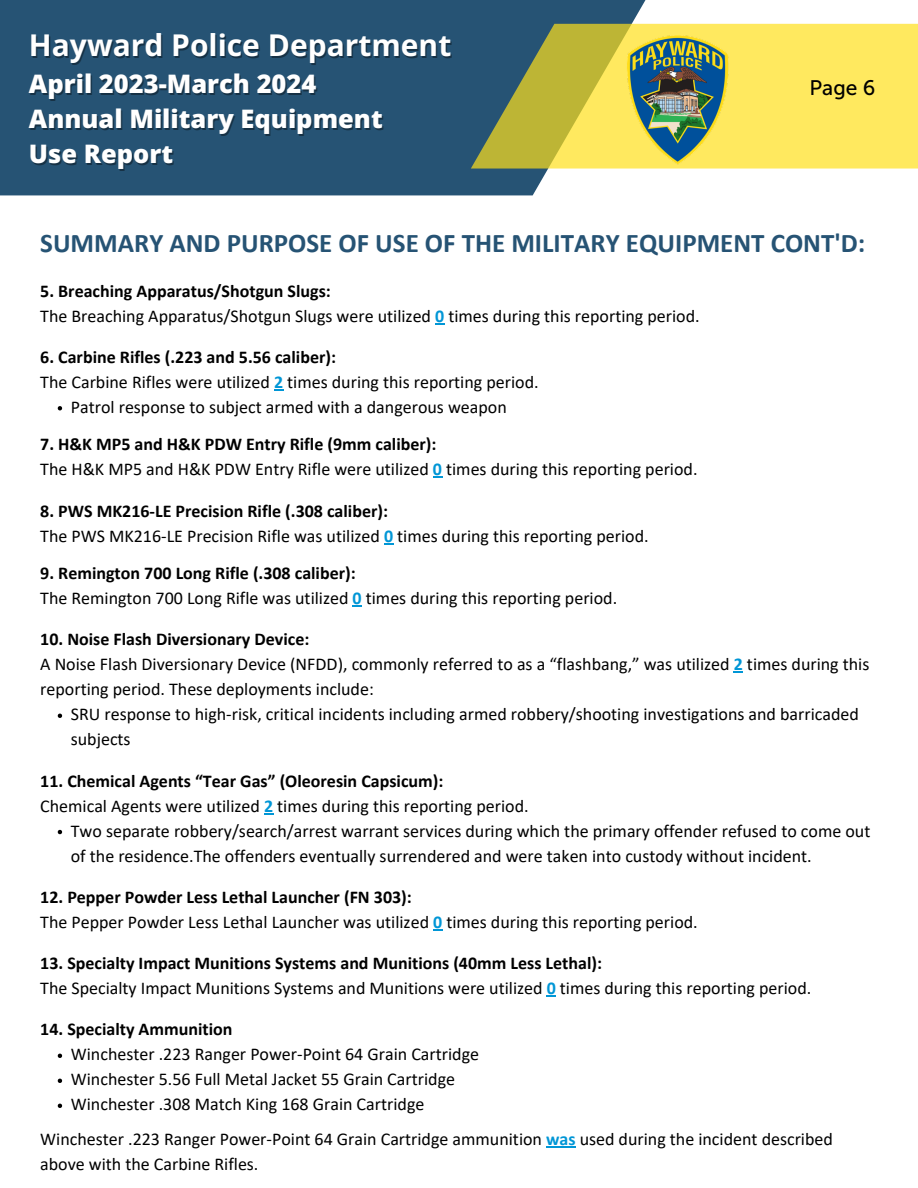
<style>
.page{position:relative;width:918px;height:1188px;background:#fff}
.page>*{position:absolute;margin:0;border:0;box-sizing:border-box;transform-origin:0 0}
.t1{font:700 30px "Open Sans";color:#fff}
.t2{font:700 27px "Calibri";color:#265374}
.t3{font:800 25.5px "Open Sans";color:#fff}
.t4{font:21px "Museo Sans 500";color:#000}
.t5{font:18px/25px "Calibri";color:#000}
.t6{font:700 18px "Calibri";color:#000}
.s1{font-weight:700;color:#0096d6}
</style>
<div class="page">
<div style="left:0;top:0;width:660px;height:195px;background:#265374"></div>
<svg style="left:471px;top:24px;width:447px;height:145px;background:#d5ca58"></svg>
<img style="left:626px;top:24px;width:110px;height:148px">
<svg style="left:58px;top:406px;width:4px;height:4px"></svg>
<svg style="left:353px;top:605px;width:9px;height:2px"></svg>
<svg style="left:58px;top:714px;width:4px;height:4px"></svg>
<svg style="left:58px;top:830px;width:4px;height:4px"></svg>
<svg style="left:547px;top:995px;width:9px;height:2px"></svg>
<svg style="left:58px;top:1054px;width:4px;height:4px"></svg>
<svg style="left:58px;top:1079px;width:4px;height:4px"></svg>
<svg style="left:58px;top:1104px;width:4px;height:4px"></svg>
<hr style="left:546px;top:1147px;width:30px;height:1px;background:#0096d6">
<p class="t1" style="left:29px;top:24px;width:424px">Hayward Police Department</p>
<p class="t3" style="left:29px;top:66px;width:289px">April 2023-March 2024</p>
<p class="t3" style="left:29px;top:101px;width:355px">Annual Military Equipment</p>
<h1 class="t3" style="left:29px;top:136px;width:146px">Use Report</h1>
<p class="t4" style="left:810px;top:75px;width:67px">Page 6</p>
<p class="t2" style="left:40px;top:231px;width:826px">SUMMARY AND PURPOSE OF USE OF THE MILITARY EQUIPMENT CONT'D:</p>
<p class="t6" style="left:40px;top:283px;width:292px">5. Breaching Apparatus/Shotgun Slugs:</p>
<p class="t5" style="left:40px;top:305px;width:661px">The Breaching Apparatus/Shotgun Slugs were utilized <span class="s1">0</span> times during this reporting period.</p>
<p class="t6" style="left:40px;top:349px;width:297px">6. Carbine Rifles (.223 and 5.56 caliber):</p>
<p class="t5" style="left:40px;top:371px;width:500px">The Carbine Rifles were utilized <span class="s1">2</span> times during this reporting period.</p>
<p class="t5" style="left:71px;top:396px;width:438px">Patrol response to subject armed with a dangerous weapon</p>
<p class="t6" style="left:40px;top:437px;width:398px">7. H&amp;K MP5 and H&amp;K PDW Entry Rifle (9mm caliber):</p>
<p class="t5" style="left:40px;top:458px;width:659px">The H&amp;K MP5 and H&amp;K PDW Entry Rifle were utilized <span class="s1">0</span> times during this reporting period.</p>
<p class="t6" style="left:40px;top:503px;width:349px">8. PWS MK216-LE Precision Rifle (.308 caliber):</p>
<p class="t5" style="left:40px;top:525px;width:610px">The PWS MK216-LE Precision Rifle was utilized <span class="s1">0</span> times during this reporting period.</p>
<p class="t6" style="left:40px;top:566px;width:317px">9. Remington 700 Long Rifle (.308 caliber):</p>
<p class="t5" style="left:40px;top:587px;width:579px">The Remington 700 Long Rifle was utilized <span class="s1">0</span> times during this reporting period.</p>
<p class="t6" style="left:40px;top:632px;width:271px">10. Noise Flash Diversionary Device:</p>
<p class="t5" style="left:40px;top:653px;width:831px">A Noise Flash Diversionary Device (NFDD), commonly referred to as a “flashbang,” was utilized <span class="s1">2</span> times during this reporting period. These deployments include:</p>
<p class="t5" style="left:71px;top:703px;width:790px">SRU response to high-risk, critical incidents including armed robbery/shooting investigations and barricaded subjects</p>
<p class="t6" style="left:40px;top:773px;width:405px">11. Chemical Agents “Tear Gas” (Oleoresin Capsicum):</p>
<p class="t5" style="left:40px;top:795px;width:490px">Chemical Agents were utilized <span class="s1">2</span> times during this reporting period.</p>
<p class="t5" style="left:71px;top:820px;width:801px">Two separate robbery/search/arrest warrant services during which the primary offender refused to come out of the residence.The offenders eventually surrendered and were taken into custody without incident.</p>
<p class="t6" style="left:40px;top:889px;width:373px">12. Pepper Powder Less Lethal Launcher (FN 303):</p>
<p class="t5" style="left:40px;top:911px;width:659px">The Pepper Powder Less Lethal Launcher was utilized <span class="s1">0</span> times during this reporting period.</p>
<p class="t6" style="left:40px;top:956px;width:563px">13. Specialty Impact Munitions Systems and Munitions (40mm Less Lethal):</p>
<h4 class="t5" style="left:40px;top:977px;width:773px">The Specialty Impact Munitions Systems and Munitions were utilized <span class="s1">0</span> times during this reporting period.</h4>
<p class="t6" style="left:40px;top:1022px;width:194px">14. Specialty Ammunition</p>
<p class="t5" style="left:71px;top:1043px;width:410px">Winchester .223 Ranger Power-Point 64 Grain Cartridge</p>
<p class="t5" style="left:71px;top:1068px;width:386px">Winchester 5.56 Full Metal Jacket 55 Grain Cartridge</p>
<p class="t5" style="left:71px;top:1093px;width:355px">Winchester .308 Match King 168 Grain Cartridge</p>
<p class="t5" style="left:40px;top:1128px;width:794px">Winchester .223 Ranger Power-Point 64 Grain Cartridge ammunition <span class="s1">was</span> used during the incident described above with the Carbine Rifles.</p>
</div>
